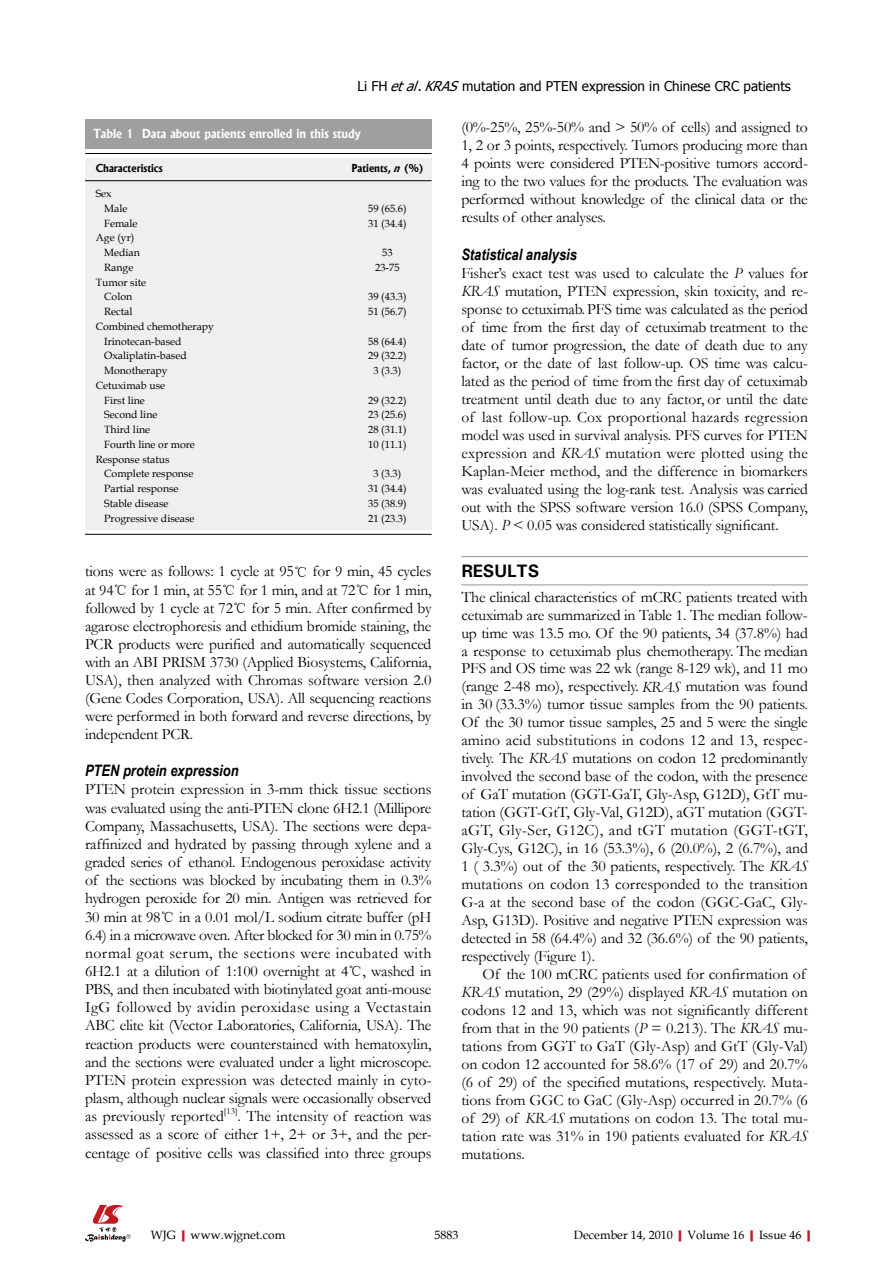
<style>
.page{position:relative;width:893px;height:1263px;background:#fff}
.page>*{position:absolute;margin:0;border:0;box-sizing:border-box;transform-origin:0 0}
.t1{font:700 18px "Univers";letter-spacing:-.01em;color:#000}
.t2{font:15.75px/18px "Garamond";color:#000;text-align:justify}
.t3{font:italic 700 15.75px "Arial Narrow";color:#000}
.t4{font:13.5px "Tahoma";color:#000}
.t5{font:12px "Book Antiqua";color:#000}
.t6{font:700 12px "Albertus";color:#fff}
.t7{font:10.5px/14.7px "Book Antiqua";color:#000}
.t8{font:700 10.5px "Albertus";color:#000}
.t9{font:9.15px "Garamond";color:#000}
.s1{font-style:italic}
.s2{font-family:"Sim Sun";font-size:14.25px}
.s3{font-weight:700;color:#c01920}
</style>
<div class="page">
<svg style="left:85px;top:1205px;width:46px;height:37px"></svg>
<div style="left:85px;top:119px;width:347px;height:30px;background:#9f9fa0"></div>
<div style="left:85px;top:158px;width:347px;height:372px;background:#eeefef"></div>
<hr style="left:85px;top:153px;width:347px;height:1px;background:#000">
<hr style="left:85px;top:180px;width:347px;height:1px;background:#000">
<hr style="left:85px;top:534px;width:347px;height:1px;background:#000">
<hr style="left:461px;top:556px;width:347px;height:1px;background:#949495">
<hr style="left:461px;top:585px;width:347px;height:1px;background:#949495">
<p class="t4" style="left:357px;top:77px;width:435px">Li FH <span class="s1">etal</span>. <span class="s1">KRAS</span> mutation and PTEN expression in Chinese CRC patients</p>
<p class="t6" style="left:94px;top:126px;width:269px">Table 1 Data about patients enrolled in this study</p>
<p class="t8" style="left:96px;top:162px;width:68px">Characteristics</p>
<p class="t8" style="left:351px;top:162px;width:74px">Patients, <span class="s1">n</span> (%)</p>
<p class="t7" style="left:104px;top:186px;width:25px;text-indent:-9px">Sex<br>Male</p>
<p class="t7" style="left:368px;top:201px;width:40px">59 (65.6)</p>
<p class="t7" style="left:104px;top:215px;width:35px">Female</p>
<p class="t7" style="left:368px;top:215px;width:40px">31 (34.4)</p>
<p class="t7" style="left:104px;top:230px;width:37px;text-indent:-9px">Age (yr)<br>Median</p>
<p class="t7" style="left:382px;top:245px;width:12px">53</p>
<p class="t7" style="left:104px;top:260px;width:31px">Range</p>
<p class="t7" style="left:375px;top:260px;width:26px">23-75</p>
<p class="t7" style="left:96px;top:274px;width:52px;text-align:center">Tumor site<br>Colon</p>
<p class="t7" style="left:368px;top:289px;width:40px">39 (43.3)</p>
<p class="t7" style="left:104px;top:304px;width:30px">Rectal</p>
<p class="t7" style="left:368px;top:304px;width:40px">51 (56.7)</p>
<p class="t7" style="left:104px;top:319px;width:111px;text-indent:-9px">Combined chemotherapy<br>Irinotecan-based</p>
<p class="t7" style="left:368px;top:333px;width:40px">58 (64.4)</p>
<p class="t7" style="left:104px;top:348px;width:84px">Oxaliplatin-based</p>
<p class="t7" style="left:368px;top:348px;width:40px">29 (32.2)</p>
<p class="t7" style="left:104px;top:363px;width:65px">Monotherapy</p>
<p class="t7" style="left:373px;top:363px;width:29px">3 (3.3)</p>
<p class="t7" style="left:104px;top:378px;width:62px;text-indent:-9px">Cetuximab use<br>First line</p>
<p class="t7" style="left:368px;top:392px;width:40px">29 (32.2)</p>
<p class="t7" style="left:104px;top:407px;width:55px">Second line</p>
<p class="t7" style="left:368px;top:407px;width:40px">23 (25.6)</p>
<p class="t7" style="left:104px;top:422px;width:48px">Third line</p>
<p class="t7" style="left:368px;top:422px;width:40px">28 (31.1)</p>
<p class="t7" style="left:104px;top:437px;width:92px">Fourth line or more</p>
<p class="t7" style="left:368px;top:437px;width:40px">10 (11.1)</p>
<p class="t7" style="left:104px;top:451px;width:91px;text-indent:-9px">Response status<br>Complete response</p>
<p class="t7" style="left:373px;top:466px;width:29px">3 (3.3)</p>
<p class="t7" style="left:104px;top:481px;width:76px">Partial response</p>
<p class="t7" style="left:368px;top:481px;width:40px">31 (34.4)</p>
<p class="t7" style="left:104px;top:496px;width:66px">Stable disease</p>
<p class="t7" style="left:368px;top:496px;width:40px">35 (38.9)</p>
<p class="t7" style="left:104px;top:510px;width:92px">Progressive disease</p>
<p class="t7" style="left:368px;top:510px;width:40px">21 (23.3)</p>
<p class="t2" style="left:85px;top:562px;width:348px">tions were as follows: 1 cycle at 95<span class="s2">℃</span> for 9 min, 45 cycles at 94<span class="s2">℃</span> for 1 min, at 55<span class="s2">℃</span> for 1 min, and at 72<span class="s2">℃</span> for 1 min, followed by 1 cycle at 72<span class="s2">℃</span> for 5 min. After confirmed by agarose electrophoresis and ethidium bromide staining, the PCR products were purified and automatically sequenced with an ABI PRISM 3730 (Applied Biosystems, California, USA), then analyzed with Chromas software version 2.0 (Gene Codes Corporation, USA). All sequencing reactions were performed in both forward and reverse directions, by independent PCR.</p>
<p class="t3" style="left:85px;top:759px;width:155px">PTEN protein expression</p>
<p class="t2" style="left:85px;top:780px;width:348px">PTEN protein expression in 3-mm thick tissue sections was evaluated using the anti-PTEN clone 6H2.1 (Millipore Company, Massachusetts, USA). The sections were depa&shy;raffinized and hydrated by passing through xylene and a graded series of ethanol. Endogenous peroxidase activity of the sections was blocked by incubating them in 0.3% hydrogen peroxide for 20 min. Antigen was retrieved for 30 min at 98<span class="s2">℃</span> in a 0.01 mol/L sodium citrate buffer (pH 6.4) in a microwave oven. After blocked for 30 min in 0.75% normal goat serum, the sections were incubated with 6H2.1 at a dilution of 1:100 overnight at 4<span class="s2">℃</span>, washed in PBS, and then incubated with biotinylated goat anti-mouse IgG followed by avidin peroxidase using a Vectastain ABC elite kit (Vector Laboratories, California, USA). The reaction products were counterstained with hematoxylin, and the sections were evaluated under a light microscope.<br>PTEN protein expression was detected mainly in cyto&shy;plasm, although nuclear signals were occasionally observed as previously reported</p>
<p class="t9" style="left:224px;top:1104px;width:15px">[13]</p>
<p class="t2" style="left:85px;top:1107px;width:348px;text-indent:153px">. The intensity of reaction was assessed as a score of either 1+, 2+ or 3+, and the per&shy;centage of positive cells was classified into three groups</p>
<p class="t2" style="left:461px;top:118px;width:348px">(0%-25%, 25%-50% and &gt; 50% of cells) and assigned to 1, 2 or 3 points, respectively. Tumors producing more than 4 points were considered PTEN-positive tumors accord&shy;ing to the two values for the products. The evaluation was performed without knowledge of the clinical data or the results of other analyses.</p>
<p class="t3" style="left:461px;top:242px;width:117px">Statistical analysis</p>
<p class="t2" style="left:461px;top:263px;width:348px">Fisher’s exact test was used to calculate the <span class="s1">P</span> values for <span class="s1">KRAS</span> mutation, PTEN expression, skin toxicity, and re&shy;sponse to cetuximab.PFS time was calculated as the period of time from the first day of cetuximab treatment to the date of tumor progression, the date of death due to any factor, or the date of last follow-up. OS time was calcu&shy;lated as the period of time from the first day of cetuximab treatment until death due to any factor, or until the date of last follow-up. Cox proportional hazards regression model was used in survival analysis. PFS curves for PTEN expression and <span class="s1">KRAS</span> mutation were plotted using the Kaplan-Meier method, and the difference in biomarkers was evaluated using the log-rank test. Analysis was carried out with the SPSS software version 16.0 (SPSS Company, USA). <span class="s1">P</span> &lt; 0.05 was considered statistically significant.</p>
<p class="t1" style="left:461px;top:559px;width:79px">RESULTS</p>
<p class="t2" style="left:461px;top:587px;width:348px">The clinical characteristics of mCRC patients treated with cetuximab are summarized in Table 1. The median follow&shy;up time was 13.5 mo. Of the 90 patients, 34 (37.8%) had a response to cetuximab plus chemotherapy. The median PFS and OS time was 22 wk (range 8-129 wk), and 11 mo (range 2-48 mo), respectively. <span class="s1">KRAS</span> mutation was found in 30 (33.3%) tumor tissue samples from the 90 patients.<br>Of the 30 tumor tissue samples, 25 and 5 were the single amino acid substitutions in codons 12 and 13, respec&shy;tively. The <span class="s1">KRAS</span> mutations on codon 12 predominantly involved the second base of the codon, with the presence of GaT mutation (GGT-GaT, Gly-Asp, G12D), GtT mu&shy;tation (GGT-GtT, Gly-Val, G12D), aGT mutation (GGT&shy;aGT, Gly-Ser, G12C), and tGT mutation (GGT-tGT, Gly-Cys, G12C), in 16 (53.3%), 6 (20.0%), 2 (6.7%), and 1 ( 3.3%) out of the 30 patients, respectively. The <span class="s1">KRAS </span>mutations on codon 13 corresponded to the transition G-a at the second base of the codon (GGC-GaC, Gly-Asp, G13D). Positive and negative PTEN expression was detected in 58 (64.4%) and 32 (36.6%) of the 90 patients, respectively (Figure 1).</p>
<p class="t2" style="left:461px;top:964px;width:348px;text-align:left;text-indent:21px">Of the 100 mCRC patients used for confirmation of <span class="s1">KRAS</span> mutation, 29 (29%) displayed <span class="s1">KRAS</span> mutation on codons 12 and 13, which was not significantly different from that in the 90 patients (<span class="s1">P</span> = 0.213). The <span class="s1">KRAS</span> mu&shy;tations from GGT to GaT (Gly-Asp) and GtT (Gly-Val) on codon 12 accounted for 58.6% (17 of 29) and 20.7% (6 of 29) of the specified mutations, respectively. Muta&shy;tions from GGC to GaC (Gly-Asp) occurred in 20.7% (6 of 29) of <span class="s1">KRAS</span> mutations on codon 13. The total mu&shy;tation rate was 31% in 190 patients evaluated for <span class="s1">KRAS </span>mutations.</p>
<p class="t5" style="left:151px;top:1226px;width:136px">WJG<span class="s3">|</span>www.wjgnet.com</p>
<p class="t5" style="left:434px;top:1226px;width:25px">5883</p>
<p class="t5" style="left:574px;top:1226px;width:243px">December 14, 2010<span class="s3">|</span>Volume 16<span class="s3">|</span>Issue 46<span class="s3">|</span></p>
</div>
